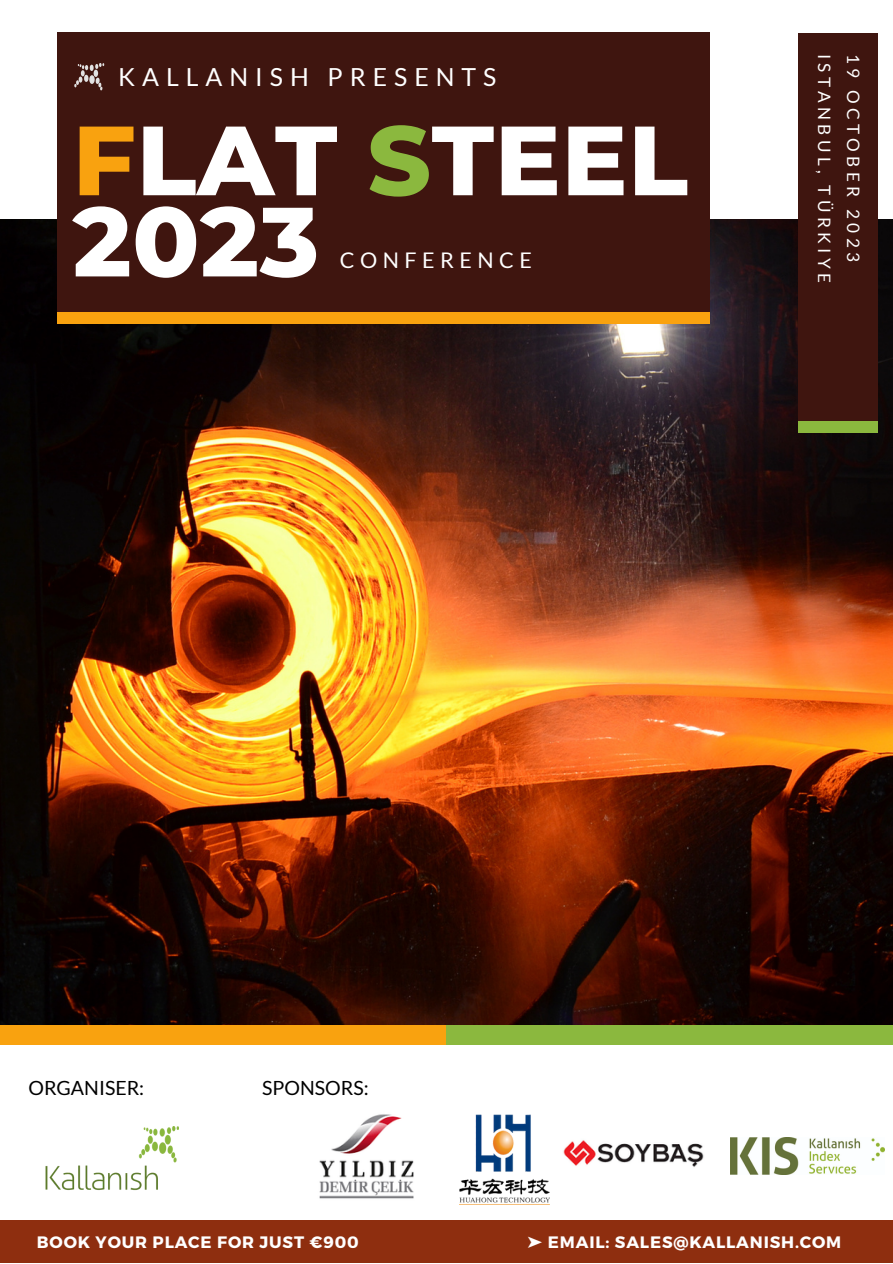
<style>
.page{position:relative;width:893px;height:1264px;background:#fff}
.page>*{position:absolute;margin:0;border:0;box-sizing:border-box;transform-origin:0 0}
.t1{font:800 98.1px "Montserrat";letter-spacing:.01em;color:#fff}
.t2{font:24.9px "Lato";letter-spacing:.28em;color:#fff}
.t3{font:21.6px "Lato";letter-spacing:.255em;color:#fff}
.t4{font:19.5px "Lato";color:#000}
.t5{font:17.1px "Lato";letter-spacing:.255em;color:#fff}
.t6{font:700 16.5px "Montserrat";letter-spacing:.05em;color:#fff}
.s1{color:#f9a20f}
.s2{color:#8bb83e}
.s3{font-family:"Free Serif";font-weight:400}
</style>
<div class="page">
<img style="left:0;top:219px;width:892px;height:806px">
<div style="left:57px;top:45px;width:652px;height:279px;background:#f9a20f"></div>
<div style="left:57px;top:33px;width:652px;height:278px;background:#3f150f"></div>
<div style="left:798px;top:45px;width:79px;height:388px;background:#8bb83e"></div>
<div style="left:798px;top:33px;width:79px;height:387px;background:#3f150f"></div>
<img style="left:74px;top:63px;width:31px;height:27px">
<div style="left:0;top:1218px;width:892px;height:44px;background:#8e2e0f"></div>
<div style="left:0;top:1062px;width:892px;height:157px;background:#fff"></div>
<img style="left:45px;top:1126px;width:133px;height:65px">
<img style="left:459px;top:1114px;width:90px;height:89px">
<div style="left:0;top:1025px;width:615px;height:19px;background:#f9a20f"></div>
<div style="left:446px;top:1025px;width:446px;height:19px;background:#8bb83e"></div>
<img style="left:319px;top:1114px;width:95px;height:85px">
<img style="left:730px;top:1137px;width:154px;height:37px">
<img style="left:563px;top:1140px;width:141px;height:27px">
<p class="t2" style="left:118px;top:62px;width:379px">KALLANISH PRESENTS</p>
<p class="t1" style="left:73px;top:100px;width:616px"><span class="s1">F</span>LAT <span class="s2">S</span>TEEL</p>
<p class="t1" style="left:73px;top:181px;width:248px">2023</p>
<p class="t3" style="left:340px;top:247px;width:193px">CONFERENCE</p>
<p class="t5" style="left:834px;top:53px;width:231px;rotate:90deg">ISTANBUL, TÜRKIYE</p>
<p class="t5" style="left:864px;top:53px;width:210px;rotate:90deg">19 OCTOBER 2023</p>
<p class="t4" style="left:28px;top:1075px;width:117px">ORGANISER:</p>
<p class="t4" style="left:262px;top:1075px;width:108px">SPONSORS:</p>
<p class="t6" style="left:37px;top:1230px;width:323px">BOOK YOUR PLACE FOR JUST €900</p>
<p class="t6" style="left:527px;top:1230px;width:315px"><span class="s3">➤</span> EMAIL: SALES@KALLANISH.COM</p>
</div>
